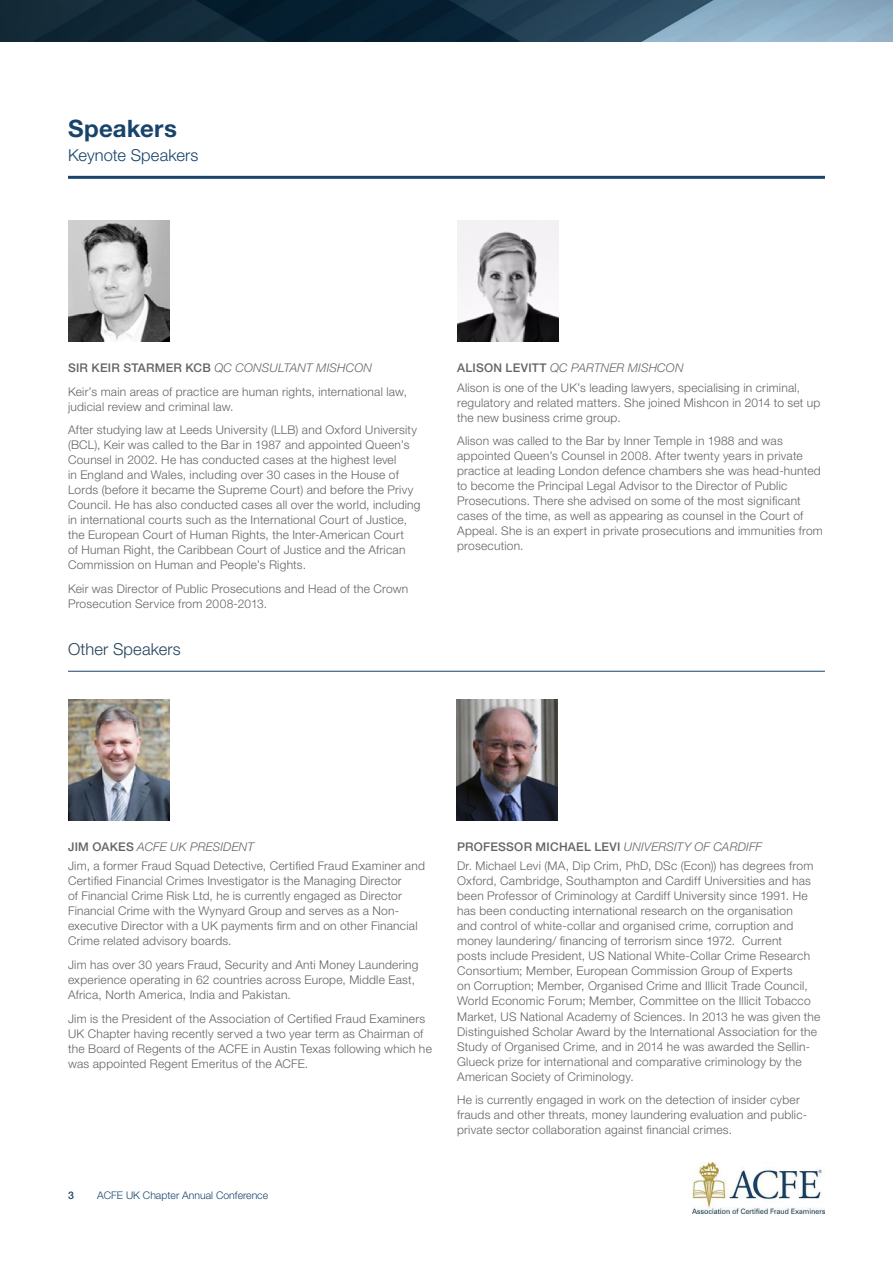
<style>
.page{position:relative;width:893px;height:1263px;background:#fff}
.page>*{position:absolute;margin:0;border:0;box-sizing:border-box;transform-origin:0 0}
.t1{font:700 24px "Helvetica Neue LT Std";letter-spacing:.01em;color:#18446b}
.t2{font:300 16.5px "Helvetica Neue LT Std";letter-spacing:.005em;color:#18446b}
.t3{font:300 16.5px "Helvetica Neue LT Std";letter-spacing:.01em;color:#24425a}
.t4{font:300 12px/15px "Helvetica Neue LT Std";letter-spacing:.02em;color:#636466}
.t5{font:300 10.5px "Helvetica Neue LT Std";color:#18446b}
.t6{font:500 10.5px "Helvetica Neue LT Std";color:#18446b}
.s1{font-weight:500}
.s2{font-style:italic}
</style>
<div class="page">
<img style="left:693px;top:1163px;width:132px;height:50px">
<img style="left:457px;top:699px;width:101px;height:122px">
<img style="left:68px;top:699px;width:101px;height:122px">
<img style="left:68px;top:220px;width:101px;height:122px">
<img style="left:457px;top:220px;width:101px;height:122px">
<img style="left:0;top:0;width:893px;height:41px">
<hr style="left:68px;top:176px;width:757px;height:3px;background:#18446b">
<hr style="left:68px;top:671px;width:757px;height:1px;background:#18446b">
<h1 class="t1" style="left:68px;top:113px;width:110px">Speakers</h1>
<h2 class="t2" style="left:68px;top:145px;width:132px">Keynote Speakers</h2>
<p class="t4" style="left:68px;top:356px;width:340px;line-height:23.5px"><span class="s1">SIR KEIR STARMER KCB</span> <span class="s2">QC CONSULTANT MISHCON<br></span>Keir’s main areas of practice are human rights, international law,</p>
<p class="t4" style="left:68px;top:395px;width:351px;line-height:23.5px">judicial review and criminal law.<br>After studying law at Leeds University (LLB) and Oxford University</p>
<p class="t4" style="left:68px;top:437px;width:354px">(BCL), Keir was called to the Bar in 1987 and appointed Queen’s Counsel in 2002. He has conducted cases at the highest level<br>in England and Wales, including over 30 cases in the House of Lords (before it became the Supreme Court) and before the Privy Council. He has also conducted cases all over the world, including in international courts such as the International Court of Justice, the European Court of Human Rights, the Inter-American Court<br>of Human Right, the Caribbean Court of Justice and the African Commission on Human and People’s Rights.</p>
<p class="t4" style="left:68px;top:581px;width:342px">Keir was Director of Public Prosecutions and Head of the Crown<br>Prosecution Service from 2008-2013.</p>
<h2 class="t3" style="left:68px;top:639px;width:114px">Other Speakers</h2>
<p class="t4" style="left:457px;top:358px;width:344px;line-height:19.2px"><span class="s1">ALISON LEVITT</span> <span class="s2">QC PARTNER MISHCON<br></span>Alison is one of the UK’s leading lawyers, specialising in criminal,</p>
<p class="t4" style="left:457px;top:395px;width:365px">regulatory and related matters. She joined Mishcon in 2014 to set up the new business crime group.</p>
<p class="t4" style="left:457px;top:433px;width:367px">Alison was called to the Bar by Inner Temple in 1988 and was appointed Queen’s Counsel in 2008. After twenty years in private practice at leading London defence chambers she was head-hunted to become the Principal Legal Advisor to the Director of Public Prosecutions. There she advised on some of the most significant cases of the time, as well as appearing as counsel in the Court of Appeal. She is an expert in private prosecutions and immunities from prosecution.</p>
<p class="t4" style="left:68px;top:837px;width:358px;line-height:19.2px"><span class="s1">JIM OAKES</span> <span class="s2">ACFE UK PRESIDENT<br></span>Jim, a former Fraud Squad Detective, Certified Fraud Examiner and</p>
<p class="t4" style="left:68px;top:873px;width:351px">Certified Financial Crimes Investigator is the Managing Director<br>of Financial Crime Risk Ltd, he is currently engaged as Director Financial Crime with the Wynyard Group and serves as a Non&shy;executive Director with a UK payments firm and on other Financial Crime related advisory boards.</p>
<p class="t4" style="left:68px;top:957px;width:352px">Jim has over 30 years Fraud, Security and Anti Money Laundering experience operating in 62 countries across Europe, Middle East,<br>Africa, North America, India and Pakistan.</p>
<p class="t4" style="left:68px;top:1010px;width:365px">Jim is the President of the Association of Certified Fraud Examiners UK Chapter having recently served a two year term as Chairman of the Board of Regents of the ACFE in Austin Texas following which he was appointed Regent Emeritus of the ACFE.</p>
<p class="t6" style="left:68px;top:1189px;width:7px">3</p>
<p class="t5" style="left:97px;top:1188px;width:172px">ACFE UK Chapter Annual Conference</p>
<p class="t4" style="left:457px;top:837px;width:358px;line-height:19.2px"><span class="s1">PROFESSOR MICHAEL LEVI</span> <span class="s2">UNIVERSITY OF CARDIFF<br></span>Dr. Michael Levi (MA, Dip Crim, PhD, DSc (Econ)) has degrees from</p>
<p class="t4" style="left:457px;top:873px;width:365px">Oxford, Cambridge, Southampton and Cardiff Universities and has been Professor of Criminology at Cardiff University since 1991. He has been conducting international research on the organisation<br>and control of white-collar and organised crime, corruption and money laundering/ financing of terrorism since 1972. Current<br>posts include President, US National White-Collar Crime Research Consortium; Member, European Commission Group of Experts<br>on Corruption; Member, Organised Crime and Illicit Trade Council, World Economic Forum; Member, Committee on the Illicit Tobacco Market, US National Academy of Sciences. In 2013 he was given the Distinguished Scholar Award by the International Association for the Study of Organised Crime, and in 2014 he was awarded the Sellin-Glueck prize for international and comparative criminology by the American Society of Criminology.</p>
<p class="t4" style="left:457px;top:1092px;width:352px">He is currently engaged in work on the detection of insider cyber frauds and other threats, money laundering evaluation and public&shy;private sector collaboration against financial crimes.</p>
</div>
